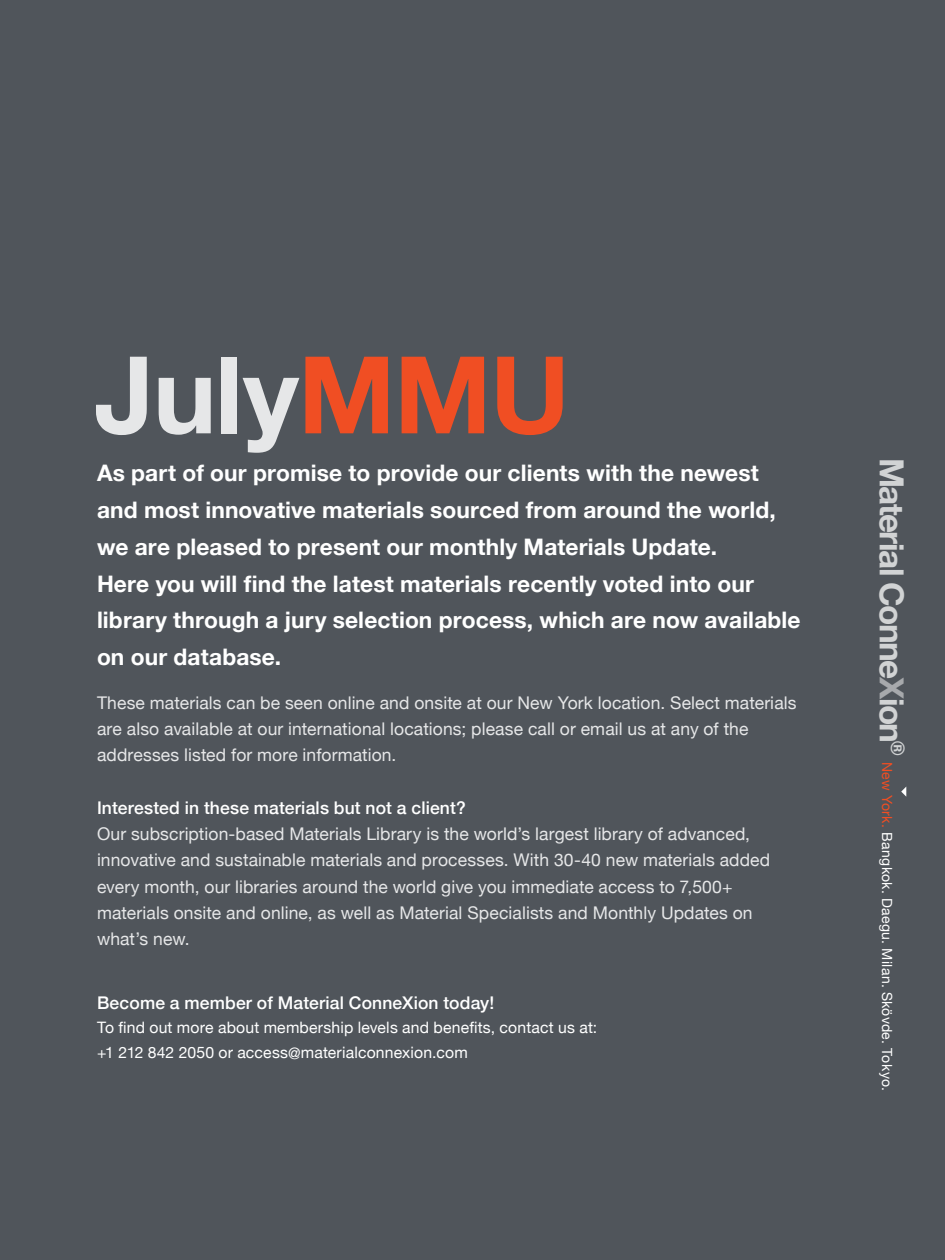
<style>
.page{position:relative;width:945px;height:1260px;background:#50555b}
.page>*{position:absolute;margin:0;border:0;box-sizing:border-box;transform-origin:0 0}
.t1{font:700 107.27px "Helvetica Neue";letter-spacing:-.01em;color:#e6e7e8}
.t2{font:700 33.25px "Helvetica Neue";letter-spacing:-.045em;color:#d1d3d4}
.t3{font:700 22.75px/36.8px "Helvetica Neue";letter-spacing:.005em;color:#fff}
.t4{font:17.5px/26.2px "Helvetica Neue";letter-spacing:.005em;color:#e6e7e8}
.t5{font:500 17.5px "Helvetica Neue";letter-spacing:.01em;color:#fff}
.t6{font:15.75px/24.5px "Helvetica Neue";letter-spacing:.01em;color:#fff}
.t7{font:14px "Helvetica Neue";letter-spacing:.025em;color:#fff}
.s1{color:#f04e23}
.s2{color:#a7a9ac}
</style>
<div class="page">
<svg style="left:901px;top:787px;width:5px;height:10px"></svg>
<h1 class="t1" style="left:94px;top:311px;width:477px">July<span class="s1">MMU</span></h1>
<p class="t3" style="left:97px;top:456px;width:705px">As part of our promise to provide our clients with the newest and most innovative materials sourced from around the world, we are pleased to present our monthly Materials Update.<br>Here you will find the latest materials recently voted into our library through a jury selection process, which are now available on our database.</p>
<p class="t4" style="left:97px;top:690px;width:701px">These materials can be seen online and onsite at our New York location. Select materials are also available at our international locations; please call or email us at any of the addresses listed for more information.</p>
<p class="t5" style="left:97px;top:794px;width:370px">Interested in these materials but not a client?</p>
<p class="t4" style="left:97px;top:822px;width:675px">Our subscription-based Materials Library is the world’s largest library of advanced, innovative and sustainable materials and processes. With 30-40 new materials added every month, our libraries around the world give you immediate access to 7,500+ materials onsite and online, as well as Material Specialists and Monthly Updates on what’s new.</p>
<p class="t5" style="left:97px;top:989px;width:399px">Become a member of Material ConneXion today!</p>
<p class="t6" style="left:97px;top:1016px;width:502px">To find out more about membership levels and benefits, contact us at: +1 212 842 2050 or access@materialconnexion.com</p>
<h2 class="t2" style="left:918px;top:458px;width:299px;rotate:90deg">Material Conne<span class="s2">X</span>ion<sup>®</sup></h2>
<p class="t7" style="left:897px;top:762px;width:331px;rotate:90deg"><span class="s1">New York.</span> Bangkok. Daegu. Milan. Skövde. Tokyo.</p>
</div>
